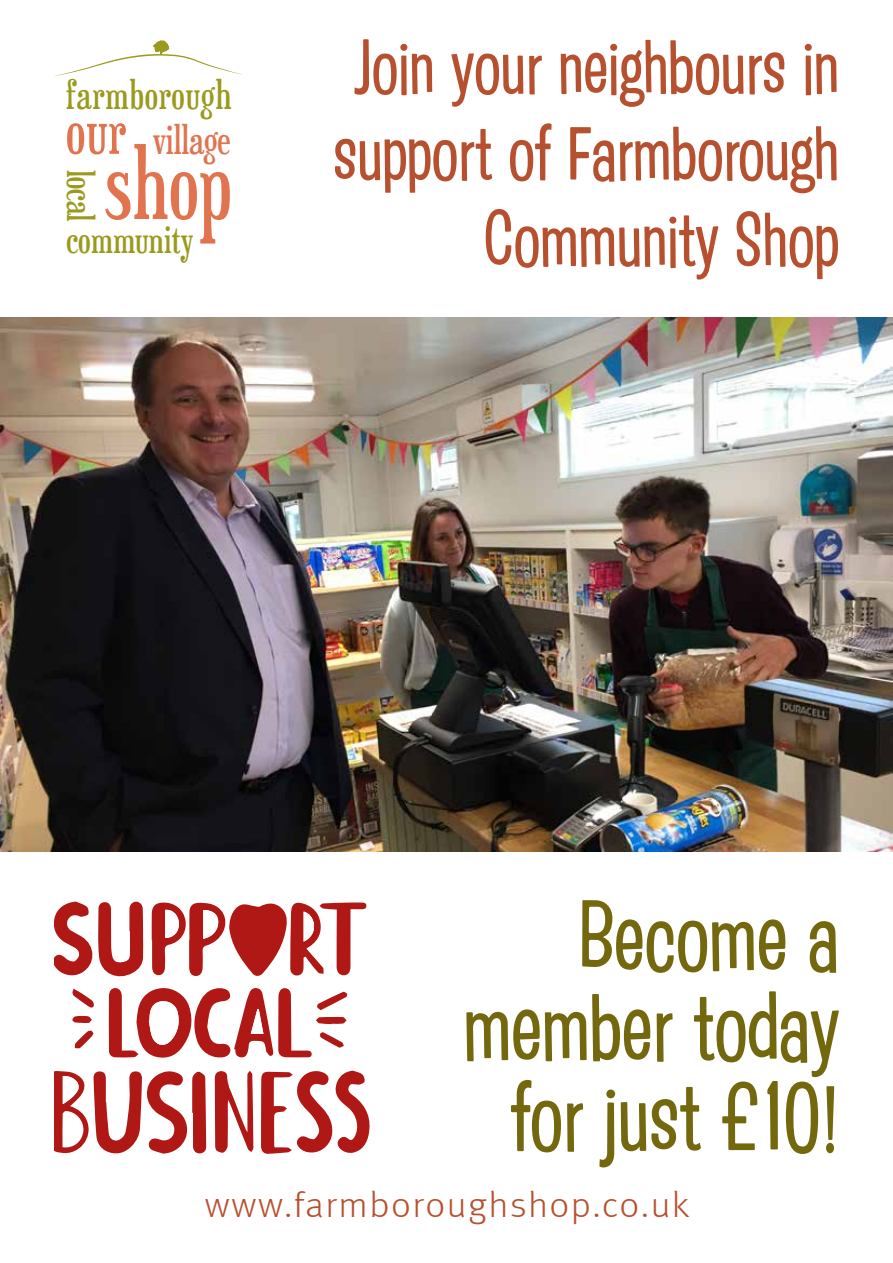
<style>
.page{position:relative;width:893px;height:1263px;background:#fff}
.page>*{position:absolute;margin:0;border:0;box-sizing:border-box;transform-origin:0 0}
.t1{font:92.25px "Sexsmith";color:#e1744f}
.t2{font:90px/90px "Hooligan JF";color:#73680d;text-align:right}
.t3{font:72px/86.4px "Hooligan JF";color:#b7502f;text-align:right}
.t4{font:37.2px "Sexsmith";letter-spacing:.03em;color:#9a9a1f;scale:1.11 1}
.t5{font:37.2px "Sexsmith";color:#e1744f;scale:1.11 1}
.t6{font:300 36px "EA Meta";letter-spacing:.04em;color:#b7502f;scale:1.06 1}
.t7{font:34.95px "Sexsmith";letter-spacing:.015em;color:#9a9a1f;scale:1.11 1}
.s1{font-size:60.15px}
</style>
<div class="page">
<svg style="left:55px;top:40px;width:187px;height:36px"></svg>
<img style="left:0;top:318px;width:893px;height:533px">
<svg style="left:215px;top:1071px;width:38px;height:82px"></svg>
<svg style="left:54px;top:901px;width:89px;height:76px"></svg>
<svg style="left:261px;top:1070px;width:109px;height:84px"></svg>
<svg style="left:72px;top:988px;width:22px;height:20px"></svg>
<svg style="left:75px;top:1030px;width:18px;height:19px"></svg>
<svg style="left:72px;top:1016px;width:20px;height:7px"></svg>
<svg style="left:54px;top:1071px;width:152px;height:83px"></svg>
<svg style="left:109px;top:988px;width:238px;height:70px"></svg>
<svg style="left:152px;top:902px;width:214px;height:74px"></svg>
<p class="t4" style="left:67px;top:75px;width:150px">farmborough</p>
<p class="t5" style="left:66px;top:120px;width:149px"><span class="s1">our</span> village</p>
<p class="t1" style="left:105px;top:134px;width:128px">shop</p>
<p class="t7" style="left:99px;top:170px;width:48px;rotate:90deg">local</p>
<p class="t7" style="left:66px;top:220px;width:116px">community</p>
<p class="t3" style="left:333px;top:21px;width:507px">Join your neighbours in support of Farmborough<br>Community Shop</p>
<p class="t2" style="left:463px;top:889px;width:377px">Become a member today for just £10!</p>
<p class="t6" style="left:205px;top:1184px;width:459px">www.farmboroughshop.co.uk</p>
</div>
